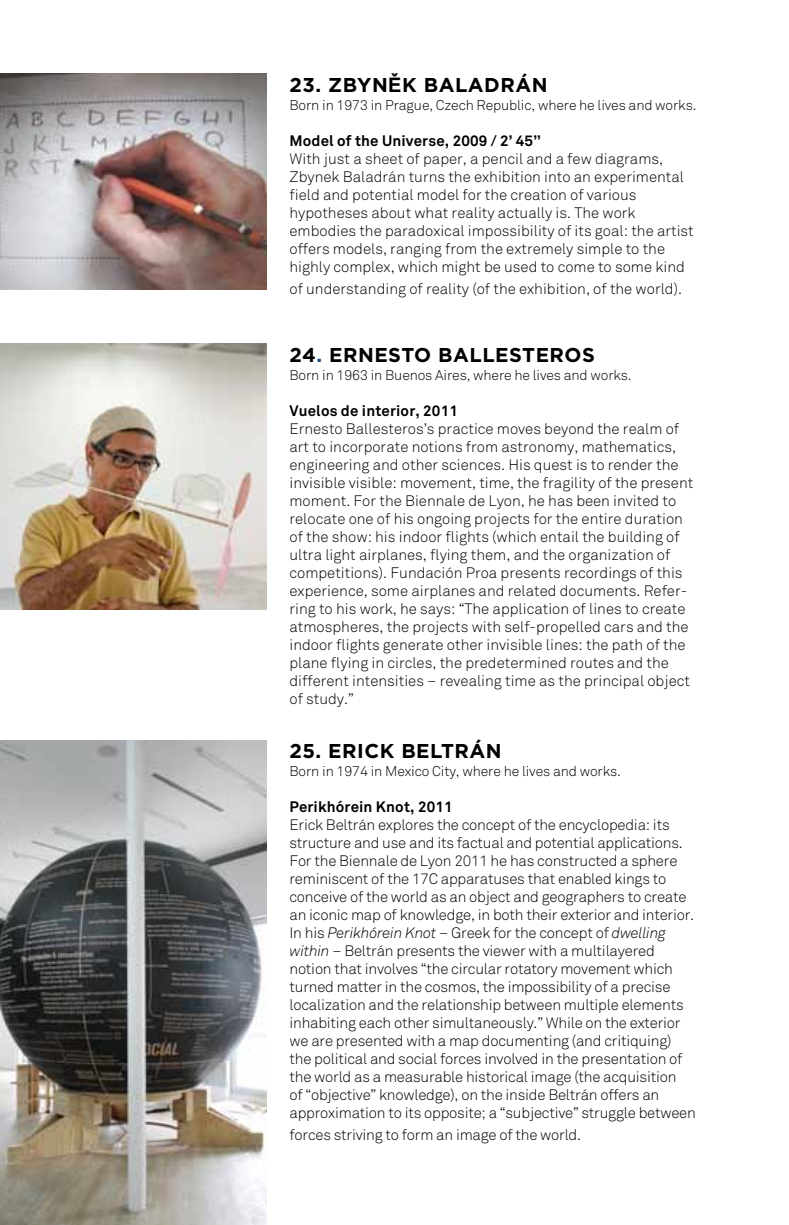
<style>
.page{position:relative;width:789px;height:1225px;background:#fff}
.page>*{position:absolute;margin:0;border:0;box-sizing:border-box;transform-origin:0 0}
.t1{font:700 20px "Gotham";letter-spacing:.025em;color:#000}
.t2{font:300 15px/18px "Akkurat";color:#000}
.t3{font:700 15px "Akkurat";letter-spacing:.01em;color:#000}
.t4{font:300 14px "Akkurat";letter-spacing:-.01em;color:#000}
.s1{font-family:"Arial"}
.s2{color:#1f497d}
.s3{font-style:italic}
</style>
<div class="page">
<img style="left:0;top:344px;width:266px;height:265px">
<img style="left:0;top:740px;width:266px;height:485px">
<img style="left:0;top:74px;width:266px;height:216px">
<h1 class="t1" style="left:289px;top:73px;width:259px">23. ZBYN<span class="s1">Ě</span>K BALADRÁN</h1>
<p class="t4" style="left:289px;top:97px;width:408px">Born in 1973 in Prague, Czech Republic, where he lives and works.</p>
<p class="t3" style="left:289px;top:131px;width:253px">Model of the Universe, 2009 / 2’ 45’’</p>
<p class="t2" style="left:289px;top:150px;width:405px">With just a sheet of paper, a pencil and a few diagrams, Zbynek Baladrán turns the exhibition into an experimental field and potential model for the creation of various hypotheses about what reality actually is. The work embodies the paradoxical impossibility of its goal: the artist offers models, ranging from the extremely simple to the highly complex, which might be used to come to some kind</p>
<p class="t2" style="left:289px;top:280px;width:394px">of understanding of reality (of the exhibition, of the world).</p>
<h1 class="t1" style="left:289px;top:343px;width:99px">24<span class="s2">.</span> ERNEST</h1>
<h1 class="t1" style="left:414px;top:343px;width:70px">O BALLESTE</h1>
<h1 class="t1" style="left:549px;top:343px;width:44px">ROS</h1>
<p class="t4" style="left:289px;top:367px;width:343px">Born in 1963 in Buenos Aires, where he lives and works.</p>
<p class="t3" style="left:289px;top:401px;width:170px">Vuelos de interior, 2011</p>
<p class="t2" style="left:289px;top:420px;width:405px">Ernesto Ballesteros’s practice moves beyond the realm of art to incorporate notions from astronomy, mathematics, engineering and other sciences. His quest is to render the invisible visible: movement, time, the fragility of the present moment. For the Biennale de Lyon, he has been invited to relocate one of his ongoing projects for the entire duration of the show: his indoor flights (which entail the building of ultra light airplanes, flying them, and the organization of competitions). Fundación Proa presents recordings of this experience, some airplanes and related documents. Refer&shy;ring to his work, he says: “The application of lines to create atmospheres, the projects with self-propelled cars and the indoor flights generate other invisible lines: the path of the plane flying in circles, the predetermined routes and the different intensities – revealing time as the principal object of study.”</p>
<h1 class="t1" style="left:289px;top:739px;width:140px">25. ERICK BELT</h1>
<h1 class="t1" style="left:454px;top:739px;width:49px">RÁN</h1>
<p class="t4" style="left:289px;top:763px;width:332px">Born in 1974 in Mexico City, where he lives and works.</p>
<p class="t3" style="left:289px;top:797px;width:165px">Perikhórein Knot, 2011</p>
<p class="t2" style="left:289px;top:816px;width:407px">Erick Beltrán explores the concept of the encyclopedia: its structure and use and its factual and potential applications.<br>For the Biennale de Lyon 2011 he has constructed a sphere reminiscent of the 17C apparatuses that enabled kings to conceive of the world as an object and geographers to create an iconic map of knowledge, in both their exterior and interior.<br>In his <span class="s3">Perikhórein Knot</span> – Greek for the concept of <span class="s3">dwelling within</span> – Beltrán presents the viewer with a multilayered notion that involves “the circular rotatory movement which turned matter in the cosmos, the impossibility of a precise localization and the relationship between multiple elements inhabiting each other simultaneously.” While on the exterior we are presented with a map documenting (and critiquing) the political and social forces involved in the presentation of the world as a measurable historical image (the acquisition<br>of “objective” knowledge), on the inside Beltrán offers an approximation to its opposite; a “subjective” struggle between</p>
<p class="t2" style="left:289px;top:1126px;width:293px">forces striving to form an image of the world.</p>
</div>
